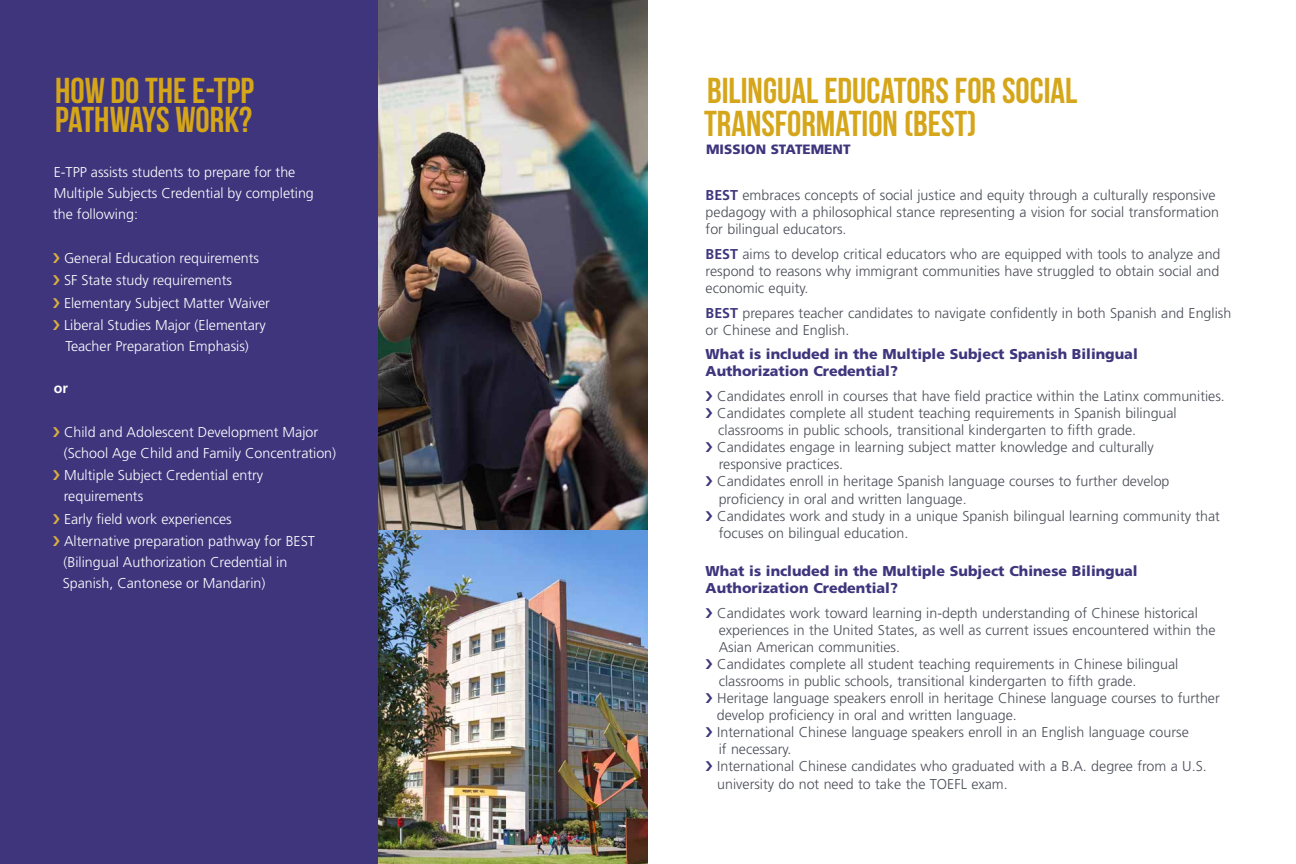
<style>
.page{position:relative;width:1296px;height:864px;background:#fff}
.page>*{position:absolute;margin:0;border:0;box-sizing:border-box;transform-origin:0 0}
.t1{font:36px/28.5px "Bebas Neue";color:#d5a619}
.t2{font:300 14.25px/17.1px "Frutiger";color:#4b4e58}
.t3{font:300 14.25px/21px "Frutiger";color:#fff}
.t4{font:900 14.25px/17.1px "Frutiger";color:#3e357d}
.t5{font:700 14.25px "Frutiger";color:#fff}
.t6{font:900 13.5px "Frutiger";color:#3e357d}
.s1{font-weight:700;color:#3e357d}
</style>
<div class="page">
<div style="left:0;top:0;width:379px;height:864px;background:#3e357d"></div>
<img style="left:379px;top:529px;width:269px;height:335px">
<img style="left:379px;top:0;width:269px;height:529px">
<h1 class="t1" style="left:55px;top:76px;width:200px">HOW DO THE E-TPP<br>PATHWAYS WORK?</h1>
<p class="t3" style="left:53px;top:162px;width:262px">E-TPP assists students to prepare for the<br>Multiple Subjects Credential by completing the following:</p>
<p class="t3" style="left:64px;top:247px;width:208px;line-height:22.5px">General Education requirements<br>SF State study requirements<br>Elementary Subject Matter Waiver<br>Liberal Studies Major (Elementary</p>
<p class="t3" style="left:66px;top:336px;width:185px">Teacher Preparation Emphasis)</p>
<p class="t5" style="left:54px;top:380px;width:16px">or</p>
<p class="t3" style="left:64px;top:422px;width:274px">Child and Adolescent Development Major (School Age Child and Family Concentration)</p>
<p class="t3" style="left:64px;top:465px;width:201px">Multiple Subject Credential entry requirements</p>
<p class="t3" style="left:64px;top:508px;width:252px;line-height:22.5px">Early field work experiences<br>Alternative preparation pathway for BEST</p>
<p class="t3" style="left:63px;top:552px;width:226px">(Bilingual Authorization Credential in<br>Spanish, Cantonese or Mandarin)</p>
<h1 class="t1" style="left:704px;top:74px;width:375px;line-height:33px">BILINGUAL EDUCATORS FOR SOCIAL<br>TRANSFORMATION (BEST)</h1>
<p class="t6" style="left:706px;top:141px;width:146px">MISSION STATEMENT</p>
<p class="t2" style="left:706px;top:187px;width:515px"><span class="s1">BEST</span> embraces concepts of social justice and equity through a culturally responsive pedagogy with a philosophical stance representing a vision for social transformation for bilingual educators.</p>
<p class="t2" style="left:706px;top:245px;width:516px;text-align:justify"><span class="s1">BEST</span> aims to develop critical educators who are equipped with tools to analyze and respond to reasons why immigrant communities have struggled to obtain social and economic equity.</p>
<p class="t2" style="left:706px;top:304px;width:527px"><span class="s1">BEST</span> prepares teacher candidates to navigate confidently in both Spanish and English or Chinese and English.</p>
<p class="t4" style="left:706px;top:346px;width:434px">What is included in the Multiple Subject Spanish Bilingual<br>Authorization Credential?</p>
<p class="t2" style="left:717px;top:388px;width:509px">Candidates enroll in courses that have field practice within the Latinx communities.<br>Candidates complete all student teaching requirements in Spanish bilingual classrooms in public schools, transitional kindergarten to fifth grade.<br>Candidates engage in learning subject matter knowledge and culturally<br>responsive practices.<br>Candidates enroll in heritage Spanish language courses to further develop proficiency in oral and written language.<br>Candidates work and study in a unique Spanish bilingual learning community that focuses on bilingual education.</p>
<p class="t4" style="left:706px;top:562px;width:434px">What is included in the Multiple Subject Chinese Bilingual<br>Authorization Credential?</p>
<p class="t2" style="left:717px;top:604px;width:504px">Candidates work toward learning in-depth understanding of Chinese historical experiences in the United States, as well as current issues encountered within the Asian American communities.<br>Candidates complete all student teaching requirements in Chinese bilingual classrooms in public schools, transitional kindergarten to fifth grade.<br>Heritage language speakers enroll in heritage Chinese language courses to further develop proficiency in oral and written language.<br>International Chinese language speakers enroll in an English language course<br>if necessary.<br>International Chinese candidates who graduated with a B.A. degree from a U.S. university do not need to take the TOEFL exam.</p>
</div>
